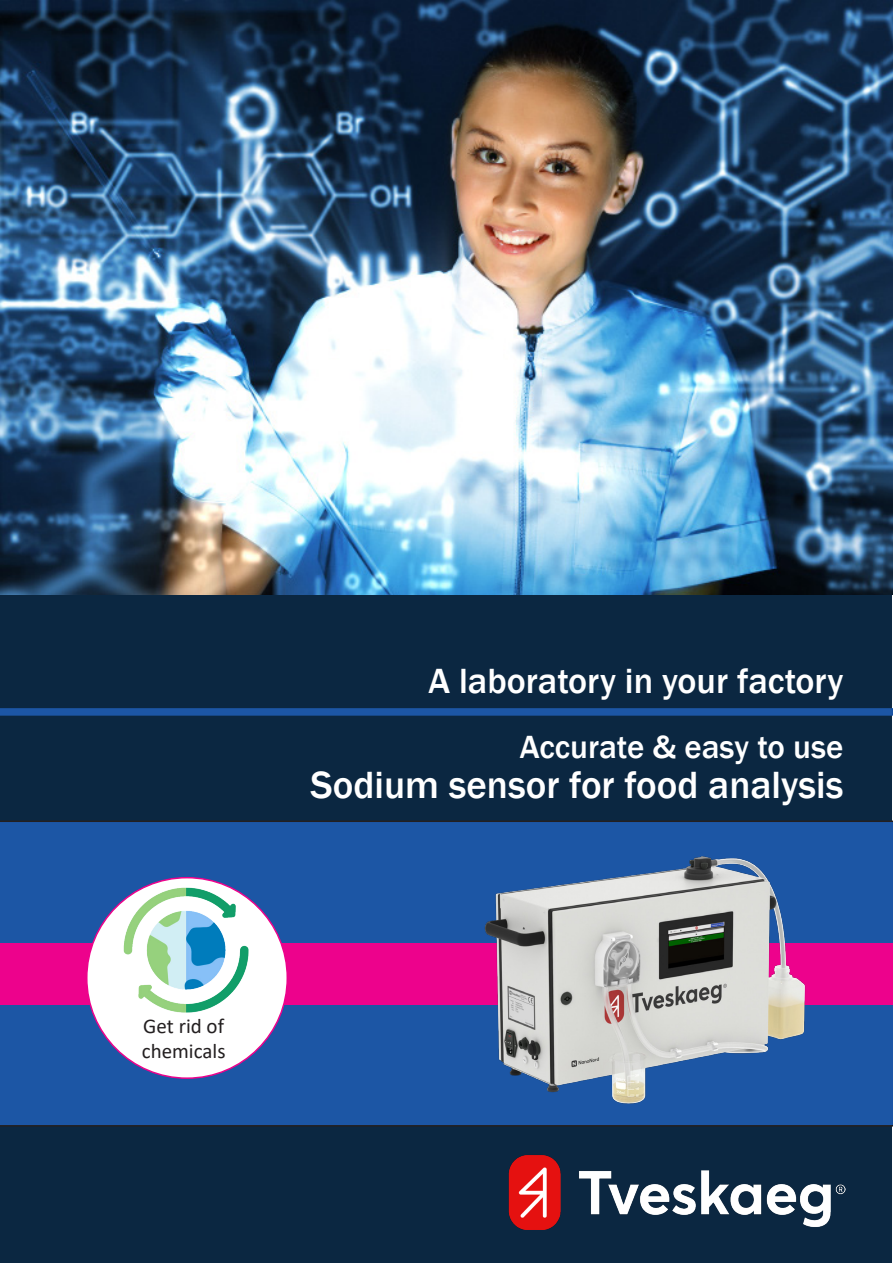
<style>
.page{position:relative;width:893px;height:1263px;background:#fff}
.page>*{position:absolute;margin:0;border:0;box-sizing:border-box;transform-origin:0 0}
.t1{font:500 39px "Franklin Gothic";color:#fff}
.t2{font:500 36px "Franklin Gothic";color:#fff}
.t3{font:500 33px "Franklin Gothic";color:#fff}
.t4{font:21px "Calibri";color:#231f20}
</style>
<div class="page">
<div style="left:1px;top:585px;width:891px;height:677px;background:#0b2741"></div>
<img style="left:508px;top:1195px;width:323px;height:34px">
<img style="left:0;top:0;width:893px;height:594px">
<div style="left:0;top:708px;width:893px;height:8px;background:#1c56a5"></div>
<div style="left:0;top:820px;width:373px;height:306px;background:#1c56a5"></div>
<div style="left:0;top:944px;width:893px;height:61px;background:#ed028c"></div>
<img style="left:373px;top:820px;width:520px;height:375px">
<div style="left:87px;top:878px;width:200px;height:200px;background:#fff;border-radius:50%"></div>
<img style="left:115px;top:879px;width:141px;height:134px">
<p class="t4" style="left:143px;top:1011px;width:82px">Get rid of</p>
<p class="t4" style="left:142px;top:1037px;width:85px">chemicals</p>
<p class="t2" style="left:428px;top:659px;width:416px">A laboratory in your factory</p>
<p class="t3" style="left:520px;top:726px;width:325px">Accurate &amp; easy to use</p>
<p class="t1" style="left:311px;top:761px;width:534px">Sodium sensor for food analysis</p>
</div>
